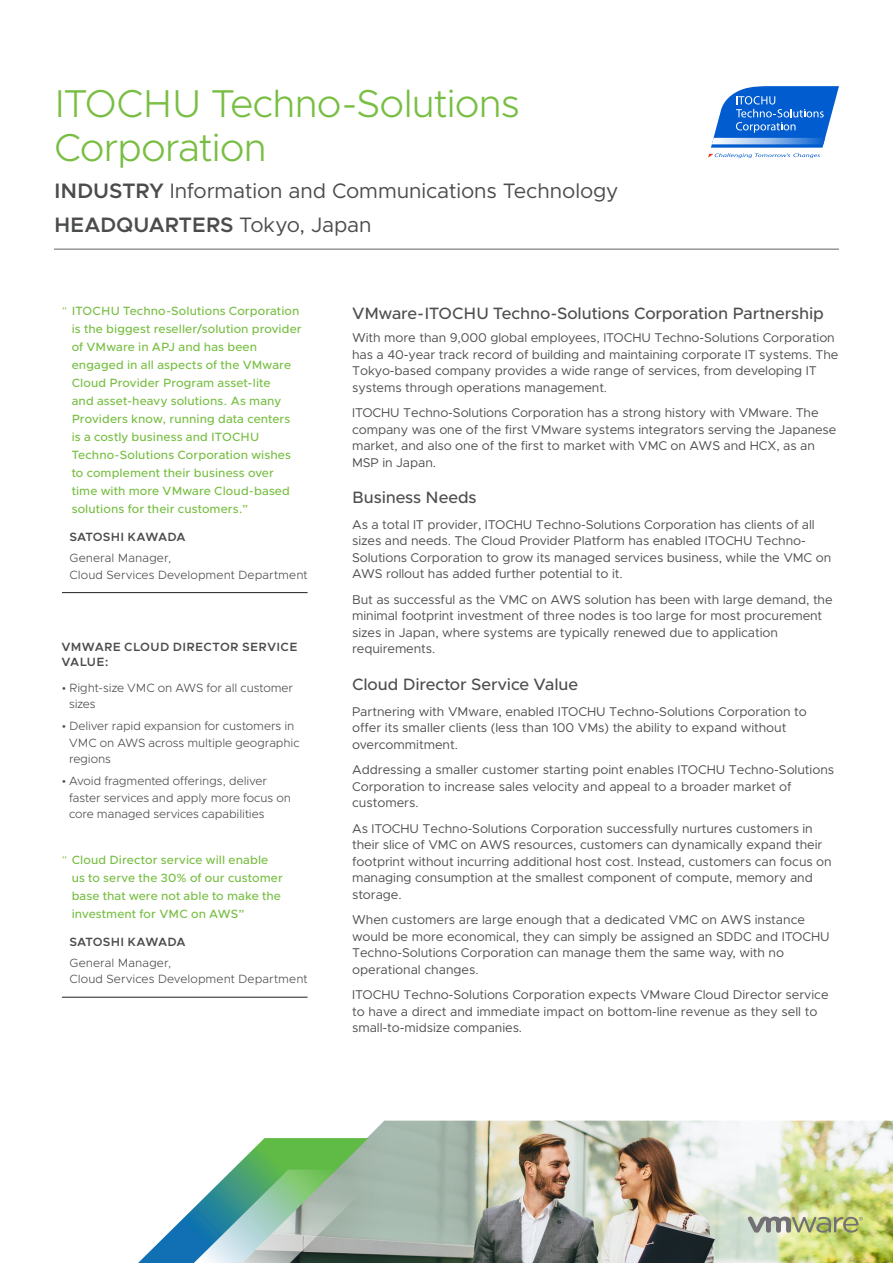
<style>
.page{position:relative;width:893px;height:1263px;background:#fff}
.page>*{position:absolute;margin:0;border:0;box-sizing:border-box;transform-origin:0 0}
._1a__MAIN_TITLE{font:300 39px/43.5px "Metropolis";letter-spacing:-.02em;color:#77be42}
._1b__MAIN_SUB_TITLE{font:21px "Metropolis";letter-spacing:-.005em;color:#4b4c4d}
._1b__MAIN_SUB_TITLE-2{font:600 21px "Metropolis";letter-spacing:-.005em;color:#4b4c4d}
._4a__SUBHEAD_1{font:500 16.5px "Metropolis";letter-spacing:-.01em;color:#4e4f4f}
._3a__BODY_TEXT{font:500 16.5px "Metropolis";letter-spacing:-.005em;color:#4e4f4f}
._3a__BODY_TEXT-2{font:12.75px/16.5px "Metropolis";letter-spacing:-.01em;color:#4e4f4f}
.t1{font:500 12px/18px "Metropolis";letter-spacing:.01em;color:#77be42}
._3c__BODY_QUOTE_ATTR{font:300 12px/16.5px "Metropolis";color:#4b4c4d}
._5a__SIDEBAR_HEADER{font:600 12px/15px "Metropolis";letter-spacing:.025em;color:#4b4c4d}
.s1{font-weight:600}
.s2{font-weight:400}
.s3{font-weight:300}
</style>
<div class="page">
<hr style="left:54px;top:249px;width:785px;height:1px;background:#636265">
<img style="left:367px;top:1121px;width:526px;height:142px">
<svg style="left:138px;top:1138px;width:246px;height:125px"></svg>
<img style="left:698px;top:1194px;width:165px;height:39px">
<svg style="left:708px;top:86px;width:131px;height:72px"></svg>
<hr style="left:62px;top:592px;width:246px;height:1px;background:#231f20">
<hr style="left:62px;top:997px;width:246px;height:1px;background:#231f20">
<p class="_1a__MAIN_TITLE" style="left:54px;top:82px;width:467px">ITOCHU Techno-Solutions<br>Corporation</p>
<p class="_1b__MAIN_SUB_TITLE" style="left:54px;top:178px;width:566px"><span class="s1">INDUSTRY</span> Information and Communications Technology</p>
<p class="_1b__MAIN_SUB_TITLE-2" style="left:54px;top:212px;width:319px">HEADQUARTERS <span class="s2">Tokyo, Japan</span></p>
<p class="t1" style="left:72px;top:302px;width:232px;text-indent:-10px"><span class="s3">“</span> ITOCHU Techno-Solutions Corporation is the biggest reseller/solution provider of VMware in APJ and has been engaged in all aspects of the VMware Cloud Provider Program asset-lite<br>and asset-heavy solutions. As many Providers know, running data centers is a costly business and ITOCHU Techno-Solutions Corporation wishes to complement their business over time with more VMware Cloud-based solutions for their customers.”</p>
<p class="_3c__BODY_QUOTE_ATTR" style="left:69px;top:526px;width:118px;line-height:21px"><span class="s1">SATOSHI KAWADA<br></span>General Manager,</p>
<p class="_3c__BODY_QUOTE_ATTR" style="left:69px;top:566px;width:240px">Cloud Services Development Department</p>
<p class="_5a__SIDEBAR_HEADER" style="left:62px;top:640px;width:237px">VMWARE CLOUD DIRECTOR SERVICE<br>VALUE:</p>
<p class="_3c__BODY_QUOTE_ATTR" style="left:69px;top:679px;width:226px;text-indent:-8px">• Right-size VMC on AWS for all customer sizes</p>
<p class="_3c__BODY_QUOTE_ATTR" style="left:69px;top:718px;width:232px;text-indent:-8px">• Deliver rapid expansion for customers in<br>VMC on AWS across multiple geographic regions</p>
<p class="_3c__BODY_QUOTE_ATTR" style="left:69px;top:773px;width:223px;text-indent:-8px">• Avoid fragmented offerings, deliver faster services and apply more focus on core managed services capabilities</p>
<p class="t1" style="left:72px;top:851px;width:213px;text-indent:-10px"><span class="s3">“</span> Cloud Director service will enable us to serve the 30% of our customer base that were not able to make the investment for VMC on AWS”</p>
<p class="_3c__BODY_QUOTE_ATTR" style="left:69px;top:931px;width:118px;line-height:21px"><span class="s1">SATOSHI KAWADA<br></span>General Manager,</p>
<p class="_3c__BODY_QUOTE_ATTR" style="left:69px;top:971px;width:240px">Cloud Services Development Department</p>
<p class="_4a__SUBHEAD_1" style="left:352px;top:303px;width:473px">VMware-ITOCHU Techno-Solutions Corporation Partnership</p>
<p class="_3a__BODY_TEXT-2" style="left:352px;top:329px;width:488px">With more than 9,000 global employees, ITOCHU Techno-Solutions Corporation has a 40-year track record of building and maintaining corporate IT systems. The Tokyo-based company provides a wide range of services, from developing IT systems through operations management.</p>
<p class="_3a__BODY_TEXT-2" style="left:352px;top:404px;width:486px">ITOCHU Techno-Solutions Corporation has a strong history with VMware. The company was one of the first VMware systems integrators serving the Japanese market, and also one of the first to market with VMC on AWS and HCX, as an MSP in Japan.</p>
<p class="_3a__BODY_TEXT" style="left:352px;top:487px;width:126px">Business Needs</p>
<p class="_3a__BODY_TEXT-2" style="left:352px;top:516px;width:481px">As a total IT provider, ITOCHU Techno-Solutions Corporation has clients of all sizes and needs. The Cloud Provider Platform has enabled ITOCHU Techno-Solutions Corporation to grow its managed services business, while the VMC on AWS rollout has added further potential to it.</p>
<p class="_3a__BODY_TEXT-2" style="left:352px;top:591px;width:482px">But as successful as the VMC on AWS solution has been with large demand, the minimal footprint investment of three nodes is too large for most procurement sizes in Japan, where systems are typically renewed due to application requirements.</p>
<p class="_3a__BODY_TEXT" style="left:352px;top:674px;width:227px">Cloud Director Service Value</p>
<p class="_3a__BODY_TEXT-2" style="left:352px;top:703px;width:456px">Partnering with VMware, enabled ITOCHU Techno-Solutions Corporation to offer its smaller clients (less than 100 VMs) the ability to expand without overcommitment.</p>
<p class="_3a__BODY_TEXT-2" style="left:352px;top:761px;width:484px">Addressing a smaller customer starting point enables ITOCHU Techno-Solutions<br>Corporation to increase sales velocity and appeal to a broader market of customers.</p>
<p class="_3a__BODY_TEXT-2" style="left:352px;top:820px;width:481px">As ITOCHU Techno-Solutions Corporation successfully nurtures customers in their slice of VMC on AWS resources, customers can dynamically expand their footprint without incurring additional host cost. Instead, customers can focus on managing consumption at the smallest component of compute, memory and storage.</p>
<p class="_3a__BODY_TEXT-2" style="left:352px;top:911px;width:479px">When customers are large enough that a dedicated VMC on AWS instance would be more economical, they can simply be assigned an SDDC and ITOCHU Techno-Solutions Corporation can manage them the same way, with no operational changes.</p>
<p class="_3a__BODY_TEXT-2" style="left:352px;top:986px;width:478px">ITOCHU Techno-Solutions Corporation expects VMware Cloud Director service to have a direct and immediate impact on bottom-line revenue as they sell to small-to-midsize companies.</p>
</div>
